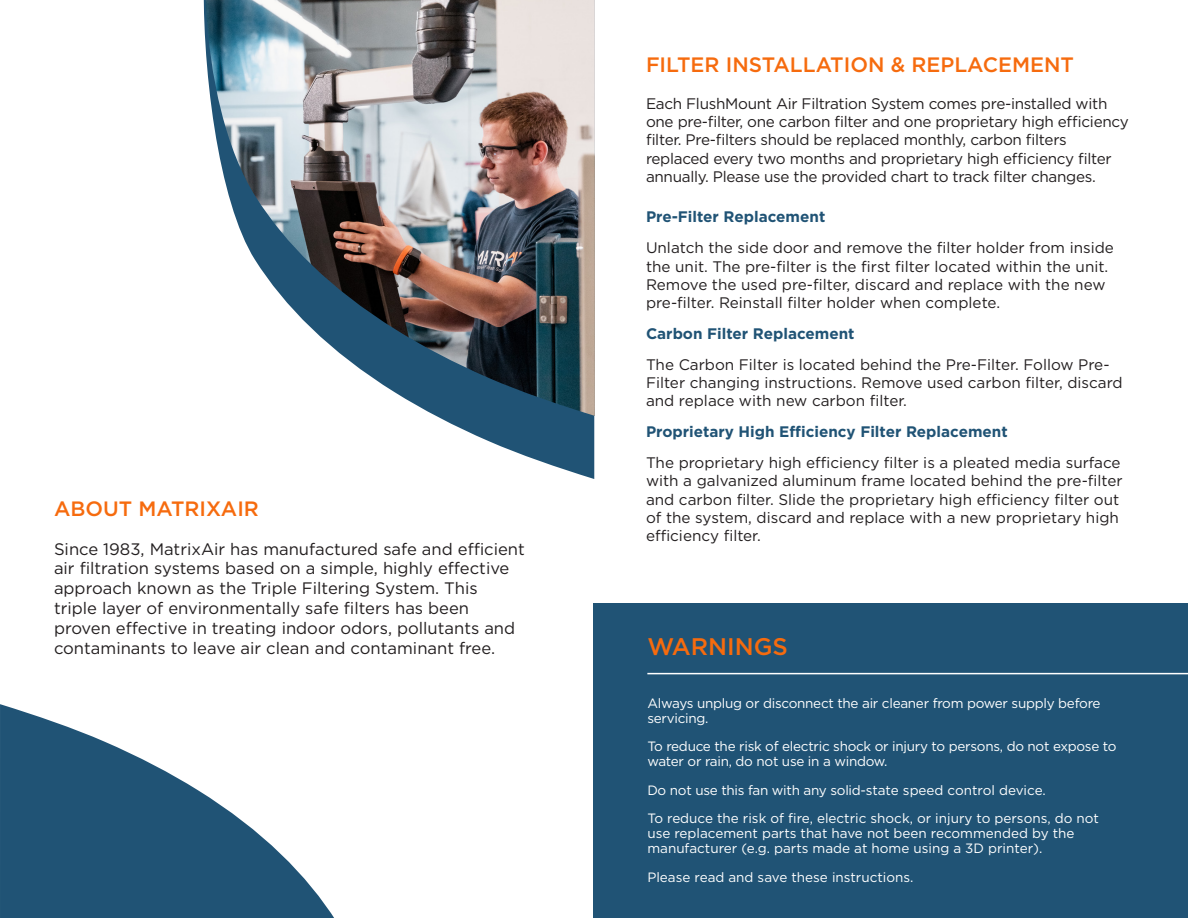
<style>
.page{position:relative;width:1188px;height:918px;background:#fff}
.page>*{position:absolute;margin:0;border:0;box-sizing:border-box;transform-origin:0 0}
.t1{font:500 24px "Gotham";color:#f66b0e}
.t2{font:500 20.85px "Gotham";color:#f66b0e}
.t3{font:500 20.7px "Gotham";color:#f66b0e}
.t4{font:16.65px/20px "Gotham";color:#231f20}
.t5{font:15.3px/18.3px "Gotham";color:#231f20}
.t6{font:15.3px/18.3px "Gotham";letter-spacing:-.02em;color:#231f20}
.t7{font:700 15.3px "Gotham";color:#205375}
.t8{font:13.5px/15px "Gotham";letter-spacing:-.02em;color:#fff}
.t9{font:13.5px/15px "Gotham";color:#fff}
</style>
<div class="page">
<svg style="left:436px;top:416px;width:158px;height:63px;fill:#205375"></svg>
<svg style="left:0;top:704px;width:334px;height:214px;fill:#205375"></svg>
<img style="left:206px;top:0;width:389px;height:416px">
<div style="left:593px;top:604px;width:595px;height:314px;background:#205375"></div>
<hr style="left:647px;top:673px;width:541px;height:1px;background:#fff">
<p class="t3" style="left:54px;top:495px;width:206px">ABOUT MATRIXAIR</p>
<p class="t4" style="left:54px;top:538px;width:472px">Since 1983, MatrixAir has manufactured safe and efficient air filtration systems based on a simple, highly effective approach known as the Triple Filtering System. This<br>triple layer of environmentally safe filters has been proven effective in treating indoor odors, pollutants and contaminants to leave air clean and contaminant free.</p>
<p class="t2" style="left:646px;top:51px;width:430px">FILTER INSTALLATION &amp; REPLACEMENT</p>
<p class="t6" style="left:646px;top:94px;width:484px">Each FlushMount Air Filtration System comes pre-installed with one pre-filter, one carbon filter and one proprietary high efficiency filter. Pre-filters should be replaced monthly, carbon filters replaced every two months and proprietary high efficiency filter annually. Please use the provided chart to track filter changes.</p>
<p class="t7" style="left:646px;top:208px;width:181px">Pre-Filter Replacement</p>
<p class="t5" style="left:646px;top:238px;width:469px">Unlatch the side door and remove the filter holder from inside the unit. The pre-filter is the first filter located within the unit.<br>Remove the used pre-filter, discard and replace with the new pre-filter. Reinstall filter holder when complete.</p>
<p class="t7" style="left:646px;top:325px;width:210px">Carbon Filter Replacement</p>
<p class="t5" style="left:646px;top:355px;width:478px">The Carbon Filter is located behind the Pre-Filter. Follow Pre-<br>Filter changing instructions. Remove used carbon filter, discard and replace with new carbon filter.</p>
<p class="t7" style="left:646px;top:423px;width:363px">Proprietary High Efficiency Filter Replacement</p>
<p class="t5" style="left:646px;top:453px;width:478px">The proprietary high efficiency filter is a pleated media surface with a galvanized aluminum frame located behind the pre-filter and carbon filter. Slide the proprietary high efficiency filter out of the system, discard and replace with a new proprietary high efficiency filter.</p>
<p class="t1" style="left:647px;top:631px;width:142px">WARNINGS</p>
<p class="t8" style="left:647px;top:695px;width:455px">Always unplug or disconnect the air cleaner from power supply before servicing.</p>
<p class="t8" style="left:647px;top:739px;width:471px">To reduce the risk of electric shock or injury to persons, do not expose to water or rain, do not use in a window.</p>
<p class="t8" style="left:647px;top:782px;width:400px">Do not use this fan with any solid-state speed control device.</p>
<p class="t9" style="left:647px;top:811px;width:453px">To reduce the risk of fire, electric shock, or injury to persons, do not use replacement parts that have not been recommended by the manufacturer (e.g. parts made at home using a 3D printer).</p>
<p class="t9" style="left:647px;top:869px;width:268px">Please read and save these instructions.</p>
</div>
